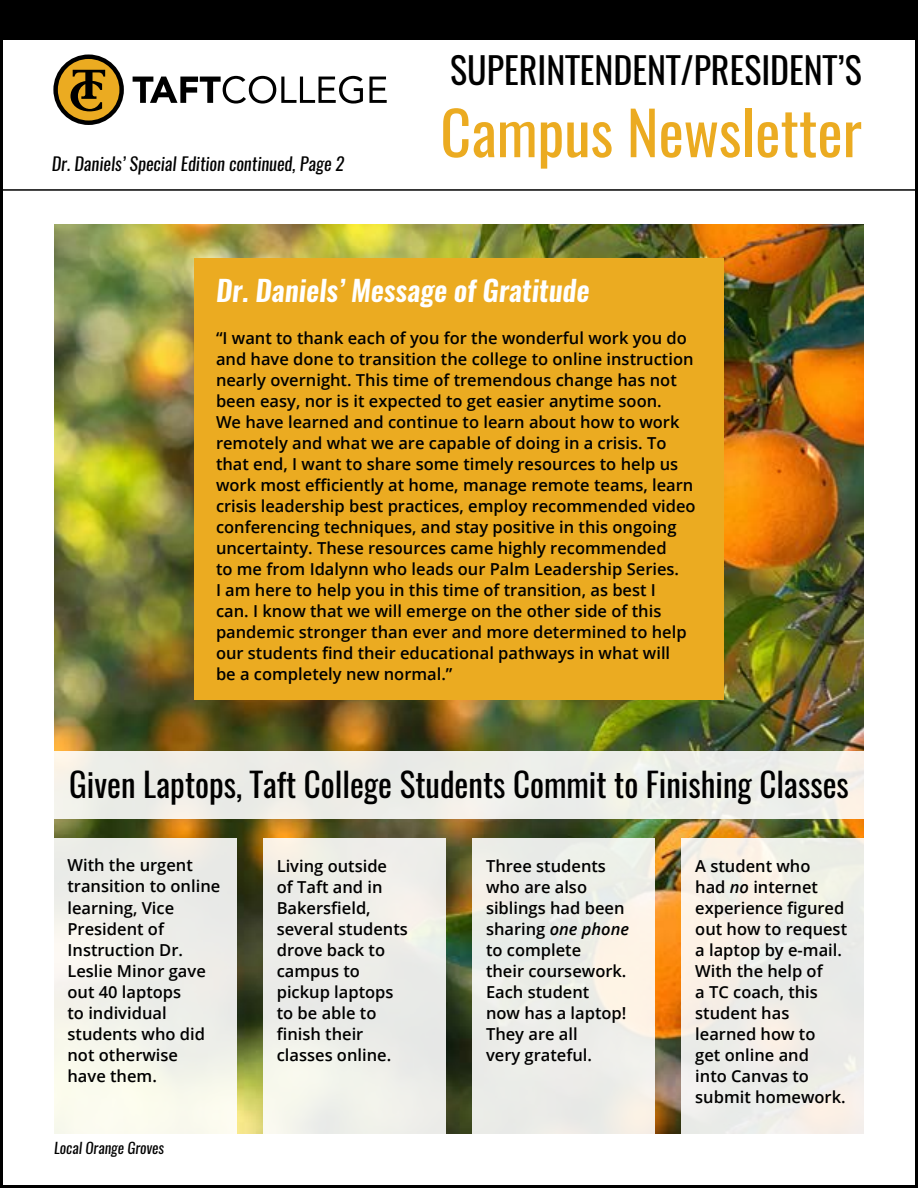
<style>
.page{position:relative;width:918px;height:1188px;background:#fff}
.page>*{position:absolute;margin:0;border:0;box-sizing:border-box;transform-origin:0 0}
.t1{font:60px "Oswald";color:#ebab21}
.t2{font:36px "Oswald";color:#000}
.t3{font:33px "Oswald";color:#000}
.t4{font:italic 600 28.5px "Oswald";color:#fff}
.t5{font:italic 18px "Oswald";color:#000}
.t6{font:600 16.5px/21px "Open Sans";color:#000}
.t7{font:italic 15px "Oswald";color:#000}
.s1{font-style:italic}
</style>
<div class="page">
<svg style="left:133px;top:76px;width:230px;height:28px"></svg>
<svg style="left:369px;top:77px;width:18px;height:26px"></svg>
<svg style="left:53px;top:55px;width:71px;height:70px"></svg>
<hr style="left:0;top:189px;width:918px;height:2px;background:#000">
<div style="left:0;top:0;width:918px;height:40px;background:#000"></div>
<img style="left:54px;top:224px;width:810px;height:910px">
<div style="left:194px;top:258px;width:530px;height:442px;background:#ebab21"></div>
<div style="left:54px;top:751px;width:810px;height:67px;background:#edede8"></div>
<div style="left:54px;top:839px;width:182px;height:295px;background:linear-gradient(to right,#f6f5ec,#edede8)"></div>
<div style="left:263px;top:839px;width:183px;height:295px;background:#edede8"></div>
<div style="left:472px;top:839px;width:183px;height:295px;background:linear-gradient(to right,#e8ebe8,#f5f0e8)"></div>
<div style="left:682px;top:839px;width:182px;height:295px;background:linear-gradient(to right,#f5efe8,#ecece8)"></div>
<p class="t5" style="left:52px;top:151px;width:294px">Dr. Daniels’ Special Edition continued, Page 2</p>
<h2 class="t2" style="left:450px;top:46px;width:413px">SUPERINTENDENT/PRESIDENT’S</h2>
<h1 class="t1" style="left:440px;top:91px;width:423px">Campus Newsletter</h1>
<h3 class="t4" style="left:216px;top:270px;width:375px">Dr. Daniels’ Message of Gratitude</h3>
<p class="t6" style="left:216px;top:327px;width:481px">“I want to thank each of you for the wonderful work you do and have done to transition the college to online instruction nearly overnight. This time of tremendous change has not been easy, nor is it expected to get easier anytime soon.<br>We have learned and continue to learn about how to work remotely and what we are capable of doing in a crisis. To that end, I want to share some timely resources to help us work most efficiently at home, manage remote teams, learn crisis leadership best practices, employ recommended video conferencing techniques, and stay positive in this ongoing uncertainty. These resources came highly recommended<br>to me from Idalynn who leads our Palm Leadership Series.<br>I am here to help you in this time of transition, as best I<br>can. I know that we will emerge on the other side of this pandemic stronger than ever and more determined to help our students find their educational pathways in what will<br>be a completely new normal.”</p>
<h3 class="t3" style="left:69px;top:762px;width:781px">Given Laptops, Taft College Students Commit to Finishing Classes</h3>
<p class="t6" style="left:68px;top:855px;width:154px">With the urgent transition to online learning, Vice<br>President of<br>Instruction Dr.<br>Leslie Minor gave out 40 laptops<br>to individual students who did not otherwise have them.</p>
<p class="t6" style="left:277px;top:855px;width:133px">Living outside<br>of Taft and in<br>Bakersfield, several students drove back to campus to pickup laptops to be able to finish their classes online.</p>
<p class="t6" style="left:486px;top:855px;width:145px">Three students who are also siblings had been sharing <span class="s1">one phone </span>to complete<br>their coursework.<br>Each student<br>now has a laptop!<br>They are all<br>very grateful.</p>
<p class="t6" style="left:695px;top:855px;width:153px">A student who<br>had <span class="s1">no</span> internet experience figured out how to request a laptop by e-mail.<br>With the help of<br>a TC coach, this student has learned how to<br>get online and<br>into Canvas to submit homework.</p>
<p class="t7" style="left:54px;top:1138px;width:112px">Local Orange Groves</p>
</div>
